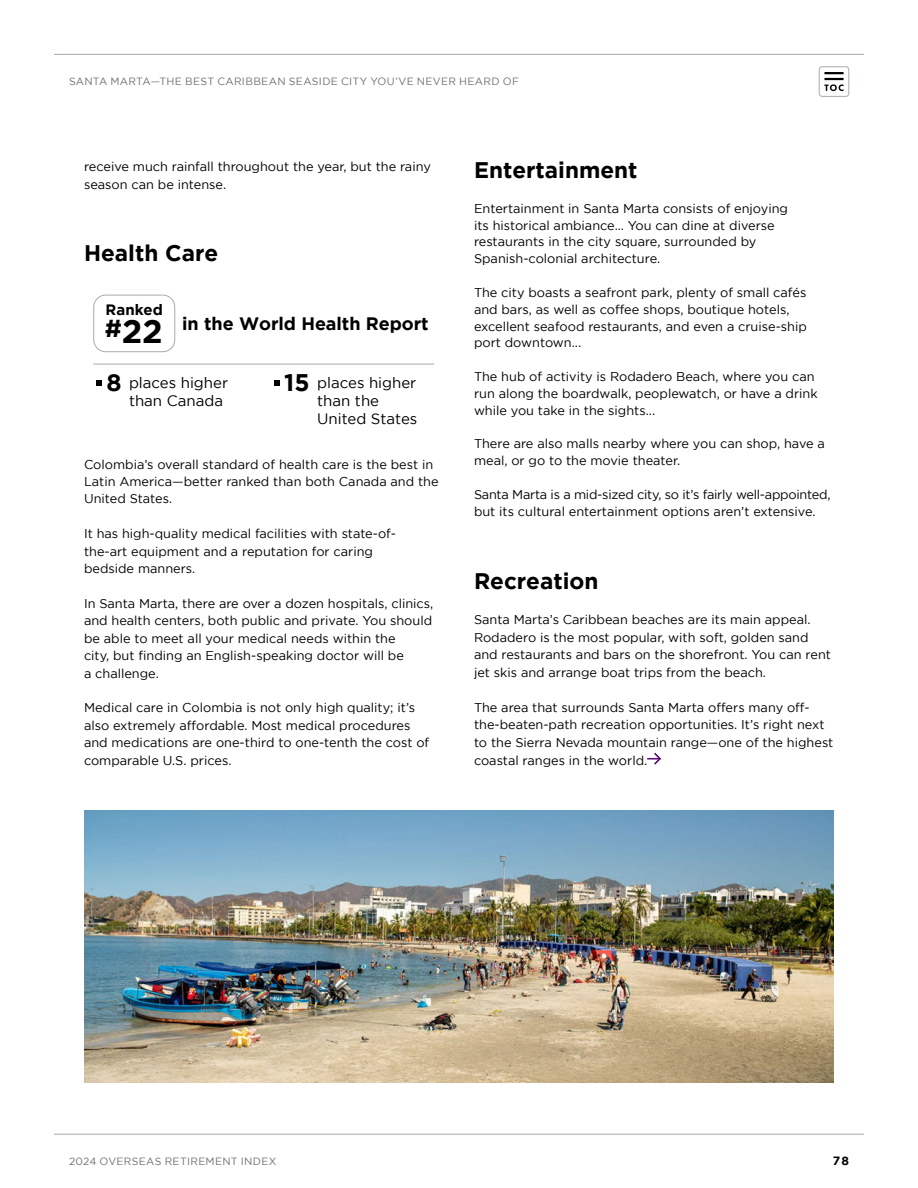
<style>
.page{position:relative;width:918px;height:1188px;background:#fff}
.page>*{position:absolute;margin:0;border:0;box-sizing:border-box;transform-origin:0 0}
.t1{font:700 33px "Gotham";color:#000}
.t2{font:700 24.45px "Gotham";color:#000}
.t3{font:700 24px "Gotham";color:#000}
.t4{font:700 22.5px "Gotham";color:#000}
.t5{font:700 18px "Gotham";letter-spacing:-.005em;color:#000}
.t6{font:15px/18px "Gotham";color:#000}
.t7{font:700 15px "Gotham";color:#000}
.t8{font:12.75px/17.4px "Gotham";color:#000}
.t9{font:12.75px/17.5px "Gotham";letter-spacing:-.02em;color:#000}
.t10{font:700 12px "Gotham";color:#000}
.t11{font:10.5px "Gotham";letter-spacing:.03em;color:#6f7070}
</style>
<div class="page">
<div style="left:819px;top:67px;width:30px;height:30px;border:1px solid #a8abac;border-radius:3px"></div>
<svg style="left:824px;top:72px;width:20px;height:19px"></svg>
<hr style="left:54px;top:54px;width:810px;height:1px;background:#a8abac">
<hr style="left:54px;top:1134px;width:810px;height:1px;background:#a8abac">
<div style="left:93px;top:295px;width:82px;height:57px;border:1px solid #a8abac;border-radius:12px"></div>
<hr style="left:93px;top:364px;width:341px;height:1px;background:#a8abac">
<svg style="left:96px;top:380px;width:6px;height:6px"></svg>
<svg style="left:274px;top:380px;width:6px;height:6px"></svg>
<svg style="left:647px;top:752px;width:14px;height:13px"></svg>
<img style="left:84px;top:810px;width:750px;height:273px">
<p class="t11" style="left:69px;top:75px;width:451px">SANTA MARTA—THE BEST CARIBBEAN SEASIDE CITY YOU’VE NEVER HEARD OF</p>
<p class="t8" style="left:84px;top:158px;width:348px">receive much rainfall throughout the year, but the rainy season can be intense.</p>
<h3 class="t4" style="left:84px;top:240px;width:136px">Health Care</h3>
<p class="t7" style="left:106px;top:301px;width:59px">Ranked</p>
<h2 class="t2" style="left:105px;top:314px;width:19px">#</h2>
<h3 class="t5" style="left:182px;top:313px;width:248px">in the World Health Report</h3>
<h1 class="t1" style="left:122px;top:312px;width:43px">22</h1>
<h3 class="t3" style="left:106px;top:369px;width:17px">8</h3>
<p class="t6" style="left:317px;top:373px;width:102px">places higher than the<br>United States</p>
<h3 class="t3" style="left:284px;top:369px;width:27px">15</h3>
<p class="t6" style="left:129px;top:373px;width:101px">places higher than Canada</p>
<p class="t8" style="left:84px;top:455px;width:356px">Colombia’s overall standard of health care is the best in<br>Latin America—better ranked than both Canada and the<br>United States.</p>
<p class="t8" style="left:84px;top:525px;width:314px">It has high-quality medical facilities with state-of&shy;the-art equipment and a reputation for caring bedside manners.</p>
<p class="t8" style="left:84px;top:595px;width:351px">In Santa Marta, there are over a dozen hospitals, clinics, and health centers, both public and private. You should be able to meet all your medical needs within the<br>city, but finding an English-speaking doctor will be<br>a challenge.</p>
<p class="t8" style="left:84px;top:699px;width:347px">Medical care in Colombia is not only high quality; it’s also extremely affordable. Most medical procedures and medications are one-third to one-tenth the cost of comparable U.S. prices.</p>
<h3 class="t4" style="left:474px;top:157px;width:165px">Entertainment</h3>
<p class="t8" style="left:474px;top:200px;width:316px;line-height:16.8px">Entertainment in Santa Marta consists of enjoying its historical ambiance... You can dine at diverse restaurants in the city square, surrounded by Spanish-colonial architecture.</p>
<p class="t8" style="left:474px;top:284px;width:334px;line-height:16.8px">The city boasts a seafront park, plenty of small cafés and bars, as well as coffee shops, boutique hotels, excellent seafood restaurants, and even a cruise-ship port downtown...</p>
<p class="t8" style="left:474px;top:368px;width:345px;line-height:16.8px">The hub of activity is Rodadero Beach, where you can run along the boardwalk, peoplewatch, or have a drink while you take in the sights...</p>
<p class="t8" style="left:474px;top:435px;width:352px;line-height:16.8px">There are also malls nearby where you can shop, have a meal, or go to the movie theater.</p>
<p class="t9" style="left:474px;top:485px;width:358px">Santa Marta is a mid-sized city, so it’s fairly well-appointed, but its cultural entertainment options aren’t extensive.</p>
<h3 class="t4" style="left:474px;top:568px;width:126px">Recreation</h3>
<p class="t8" style="left:474px;top:611px;width:359px">Santa Marta’s Caribbean beaches are its main appeal.<br>Rodadero is the most popular, with soft, golden sand and restaurants and bars on the shorefront. You can rent jet skis and arrange boat trips from the beach.</p>
<p class="t8" style="left:474px;top:698px;width:361px">The area that surrounds Santa Marta offers many off&shy;the-beaten-path recreation opportunities. It’s right next to the Sierra Nevada mountain range—one of the highest coastal ranges in the world.</p>
<p class="t11" style="left:69px;top:1155px;width:209px">2024 OVERSEAS RETIREMENT INDEX</p>
<p class="t10" style="left:833px;top:1154px;width:18px">78</p>
</div>
